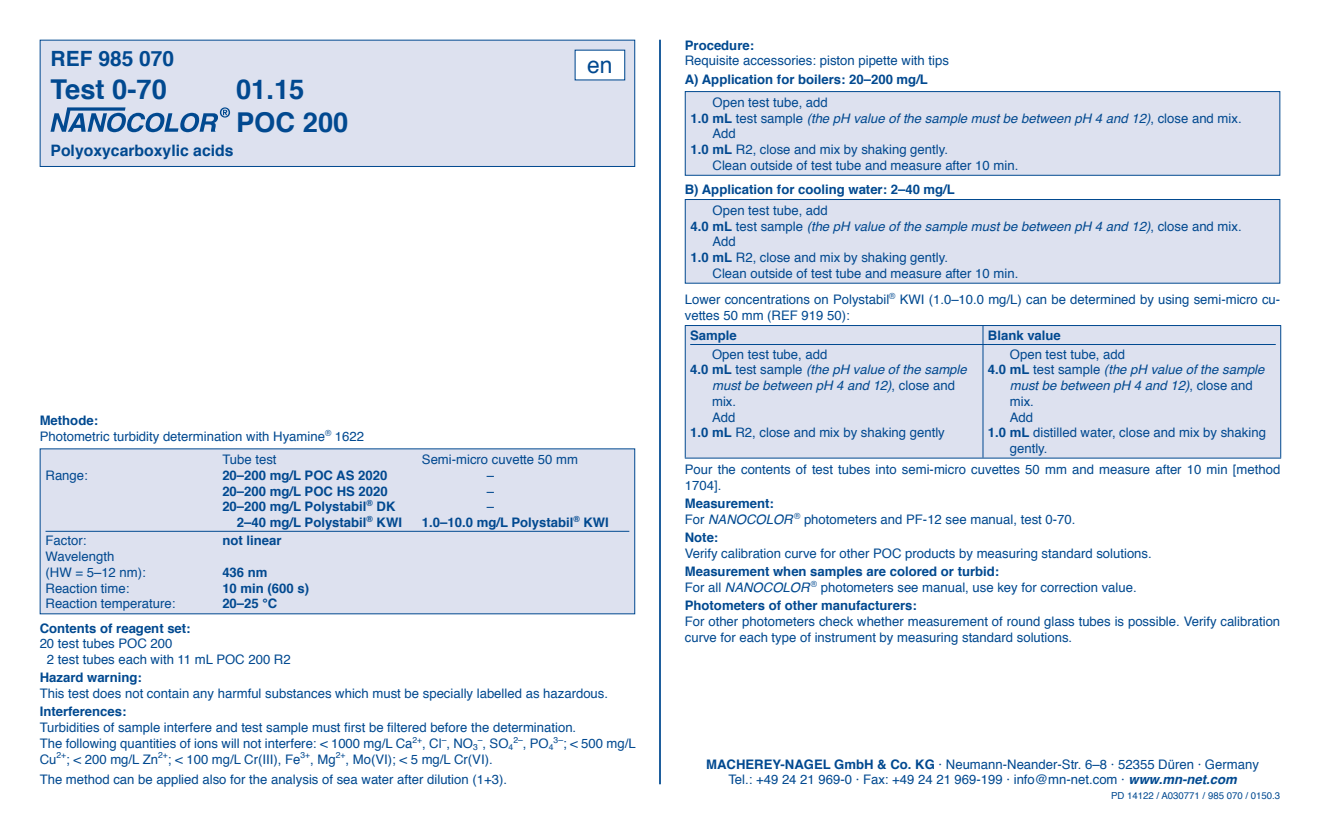
<style>
.page{position:relative;width:1320px;height:824px;background:#fff}
.page>*{position:absolute;margin:0;border:0;box-sizing:border-box;transform-origin:0 0}
.t1{font:700 27.3px/32.9px "Helvetica";color:#014990}
.t2{font:22.75px "Helvetica";color:#014990}
.t3{font:700 21px "Helvetica";color:#014990}
.t4{font:700 15.75px "Helvetica";color:#014990}
.t5{font:13.12px/15.8px "Helvetica";color:#014990}
.t6{font:700 13.12px "Helvetica";color:#014990}
.t7{font:italic 13.12px "Helvetica";color:#014990}
.t8{font:9.62px "Helvetica";color:#014990}
.t9{font:8.58px "Helvetica";color:#014990}
.s1{font-weight:700}
.s2{font-size:13.12px}
.s3{font-weight:700;font-style:normal}
.s4{font-style:normal}
.s5{font-style:italic}
.s6{font-weight:700;font-style:italic}
</style>
<div class="page">
<hr style="left:659px;top:40px;width:2px;height:744px;background:#014990">
<div style="left:40px;top:40px;width:595px;height:126px;background:#dde1ef"></div>
<svg style="left:50px;top:107px;width:180px;height:25px"></svg>
<div style="left:40px;top:40px;width:595px;height:127px;border:1px solid #014990"></div>
<div style="left:575px;top:50px;width:50px;height:30px;background:#fff"></div>
<div style="left:40px;top:449px;width:595px;height:164px;background:#dde1ef"></div>
<hr style="left:46px;top:531px;width:583px;height:1px;background:#014990">
<div style="left:685px;top:92px;width:594px;height:83px;background:#dde1ef"></div>
<div style="left:685px;top:91px;width:595px;height:85px;border:1px solid #014990"></div>
<div style="left:685px;top:199px;width:594px;height:84px;background:#dde1ef"></div>
<div style="left:685px;top:199px;width:595px;height:84px;border:1px solid #014990"></div>
<div style="left:686px;top:326px;width:594px;height:131px;background:#dde1ef"></div>
<hr style="left:685px;top:325px;width:298px;height:1px;background:#014990">
<hr style="left:685px;top:326px;width:1px;height:131px;background:#014990">
<hr style="left:983px;top:325px;width:298px;height:1px;background:#014990">
<hr style="left:982px;top:326px;width:1px;height:131px;background:#014990">
<hr style="left:1280px;top:326px;width:1px;height:131px;background:#014990">
<hr style="left:685px;top:457px;width:298px;height:1px;background:#014990">
<hr style="left:983px;top:457px;width:298px;height:1px;background:#014990">
<hr style="left:690px;top:344px;width:298px;height:1px;background:#014990">
<hr style="left:988px;top:344px;width:287px;height:1px;background:#014990">
<h3 class="t3" style="left:50px;top:42px;width:125px">REF 985 070</h3>
<h1 class="t1" style="left:50px;top:73px;width:118px">Test 0-70</h1>
<h1 class="t1" style="left:236px;top:73px;width:114px">01.15<br>POC 200</h1>
<p class="t4" style="left:50px;top:138px;width:184px">Polyoxycarboxylic acids</p>
<h2 class="t2" style="left:587px;top:48px;width:27px">en</h2>
<p class="t5" style="left:40px;top:413px;width:326px"><span class="s1">Methode:<br></span>Photometric turbidity determination with Hyamine<sup>®</sup> 1622</p>
<p class="t5" style="left:222px;top:452px;width:56px">Tube test</p>
<p class="t5" style="left:422px;top:452px;width:158px">Semi-micro cuvette 50 mm</p>
<p class="t5" style="left:46px;top:467px;width:44px">Range:</p>
<p class="t6" style="left:222px;top:464px;width:166px">20–200 mg/L POC AS 2020</p>
<p class="t5" style="left:487px;top:467px;width:9px">–</p>
<p class="t6" style="left:222px;top:480px;width:167px">20–200 mg/L POC HS 2020</p>
<p class="t5" style="left:487px;top:483px;width:9px">–</p>
<p class="t6" style="left:222px;top:496px;width:175px">20–200 mg/L Polystabil<sup>®</sup> DK</p>
<p class="t5" style="left:487px;top:499px;width:9px">–</p>
<p class="t6" style="left:237px;top:512px;width:167px">2–40 mg/L Polystabil<sup>®</sup> KWI</p>
<p class="t6" style="left:422px;top:512px;width:188px">1.0–10.0 mg/L Polystabil<sup>®</sup> KWI</p>
<p class="t5" style="left:46px;top:533px;width:42px">Factor:</p>
<p class="t6" style="left:222px;top:530px;width:61px">not linear</p>
<p class="t5" style="left:46px;top:549px;width:102px">Wavelength<br>(HW = 5–12 nm):</p>
<p class="t6" style="left:222px;top:561px;width:47px">436 nm</p>
<p class="t5" style="left:46px;top:580px;width:85px">Reaction time:</p>
<p class="t6" style="left:222px;top:577px;width:88px">10 min (600 s)</p>
<p class="t5" style="left:46px;top:596px;width:131px">Reaction temperature:</p>
<p class="t6" style="left:222px;top:593px;width:56px">20–25 °C</p>
<p class="t6" style="left:40px;top:617px;width:152px">Contents of reagent set:</p>
<p class="t5" style="left:47px;top:636px;width:245px;text-indent:-7px">20 test tubes POC 200<br>2 test tubes each with 11 mL POC 200 R2</p>
<p class="t6" style="left:40px;top:667px;width:104px">Hazard warning:</p>
<p class="t5" style="left:40px;top:686px;width:570px">This test does not contain any harmful substances which must be specially labelled as hazardous.</p>
<p class="t6" style="left:40px;top:701px;width:88px">Interferences:</p>
<p class="t5" style="left:40px;top:719px;width:538px">Turbidities of sample interfere and test sample must first be filtered before the determination.<br>The following quantities of ions will not interfere: &lt; 1000 mg/L Ca<sup>2+</sup>, Cl<sup>–</sup>, NO<sub>3</sub><sup>–</sup>, SO<sub>4</sub></p>
<p class="t9" style="left:513px;top:732px;width:42px">2–<span class="s2">, PO</span>4</p>
<p class="t5" style="left:553px;top:735px;width:84px"><sup>3–</sup>; &lt; 500 mg/L</p>
<p class="t5" style="left:40px;top:749px;width:469px;line-height:20.7px">Cu<sup>2+</sup>; &lt; 200 mg/L Zn<sup>2+</sup>; &lt; 100 mg/L Cr(III), Fe<sup>3+</sup>, Mg<sup>2+</sup>, Mo(VI); &lt; 5 mg/L Cr(VI).<br>The method can be applied also for the analysis of sea water after dilution (1+3).</p>
<p class="t6" style="left:685px;top:34px;width:71px">Procedure:</p>
<p class="t5" style="left:685px;top:53px;width:266px">Requisite accessories: piston pipette with tips</p>
<p class="t6" style="left:685px;top:68px;width:245px">A) Application for boilers: 20–200 mg/L</p>
<p class="t5" style="left:712px;top:95px;width:117px">Open test tube, add</p>
<p class="t7" style="left:690px;top:108px;width:552px"><span class="s3">1.0 mL</span> <span class="s4">test sample</span> (the pH value of the sample must be between pH 4 and 12)<span class="s4">, close and mix.</span></p>
<p class="t5" style="left:712px;top:126px;width:25px">Add</p>
<p class="t5" style="left:690px;top:142px;width:259px"><span class="s1">1.0 mL</span> R2, close and mix by shaking gently.</p>
<p class="t5" style="left:712px;top:158px;width:307px">Clean outside of test tube and measure after 10 min.</p>
<p class="t6" style="left:685px;top:179px;width:272px">B) Application for cooling water: 2–40 mg/L</p>
<p class="t5" style="left:712px;top:203px;width:117px">Open test tube, add</p>
<p class="t7" style="left:690px;top:215px;width:552px"><span class="s3">4.0 mL</span> <span class="s4">test sample</span> (the pH value of the sample must be between pH 4 and 12)<span class="s4">, close and mix.</span></p>
<p class="t5" style="left:712px;top:234px;width:25px">Add</p>
<p class="t5" style="left:690px;top:250px;width:259px"><span class="s1">1.0 mL</span> R2, close and mix by shaking gently.</p>
<p class="t5" style="left:712px;top:266px;width:307px">Clean outside of test tube and measure after 10 min.</p>
<p class="t5" style="left:685px;top:292px;width:597px">Lower concentrations on Polystabil<sup>®</sup> KWI (1.0–10.0 mg/L) can be determined by using semi-micro cu&shy;vettes 50 mm (REF 919 50):</p>
<p class="t6" style="left:690px;top:325px;width:48px">Sample</p>
<p class="t5" style="left:712px;top:346px;width:117px">Open test tube, add</p>
<p class="t7" style="left:690px;top:359px;width:278px"><span class="s3">4.0 mL</span> <span class="s4">test sample</span> (the pH value of the sample</p>
<p class="t7" style="left:712px;top:375px;width:244px">must be between pH 4 and 12)<span class="s4">, close and</span></p>
<p class="t5" style="left:712px;top:394px;width:26px">mix.</p>
<p class="t5" style="left:712px;top:409px;width:25px">Add</p>
<p class="t5" style="left:690px;top:425px;width:256px"><span class="s1">1.0 mL</span> R2, close and mix by shaking gently</p>
<p class="t6" style="left:988px;top:325px;width:74px">Blank value</p>
<p class="t5" style="left:1009px;top:346px;width:117px">Open test tube, add</p>
<p class="t7" style="left:988px;top:359px;width:278px"><span class="s3">4.0 mL</span> <span class="s4">test sample</span> (the pH value of the sample</p>
<p class="t7" style="left:1009px;top:375px;width:244px">must be between pH 4 and 12)<span class="s4">, close and</span></p>
<p class="t5" style="left:1009px;top:394px;width:26px">mix.</p>
<p class="t5" style="left:1009px;top:409px;width:25px">Add</p>
<p class="t5" style="left:988px;top:425px;width:279px"><span class="s1">1.0 mL</span> distilled water, close and mix by shaking</p>
<p class="t5" style="left:1009px;top:441px;width:39px">gently.</p>
<p class="t5" style="left:685px;top:462px;width:597px">Pour the contents of test tubes into semi-micro cuvettes 50 mm and measure after 10 min [method<br>1704].</p>
<p class="t5" style="left:685px;top:496px;width:392px"><span class="s1">Measurement:<br></span>For <span class="s5">NANOCOLOR</span> <sup>®</sup> photometers and PF-12 see manual, test 0-70.</p>
<p class="t6" style="left:685px;top:527px;width:35px">Note:</p>
<p class="t5" style="left:685px;top:546px;width:468px">Verify calibration curve for other POC products by measuring standard solutions.</p>
<p class="t5" style="left:685px;top:564px;width:453px"><span class="s1">Measurement when samples are colored or turbid:<br></span>For all <span class="s5">NANOCOLOR</span> <sup>®</sup> photometers see manual, use key for correction value.</p>
<p class="t6" style="left:685px;top:595px;width:233px">Photometers of other manufacturers:</p>
<p class="t5" style="left:685px;top:614px;width:597px">For other photometers check whether measurement of round glass tubes is possible. Verify calibration curve for each type of instrument by measuring standard solutions.</p>
<p class="t5" style="left:706px;top:756px;width:554px;text-align:center"><span class="s1">MACHEREY-NAGEL GmbH &amp; Co. KG</span> · Neumann-Neander-Str. 6–8 · 52355 Düren · Germany<br>Tel.: +49 24 21 969-0 · Fax: +49 24 21 969-199 · info@mn-net.com · <span class="s6">www.mn-net.com</span></p>
<p class="t8" style="left:1111px;top:788px;width:171px">PD 14122 / A030771 / 985 070 / 0150.3</p>
</div>
